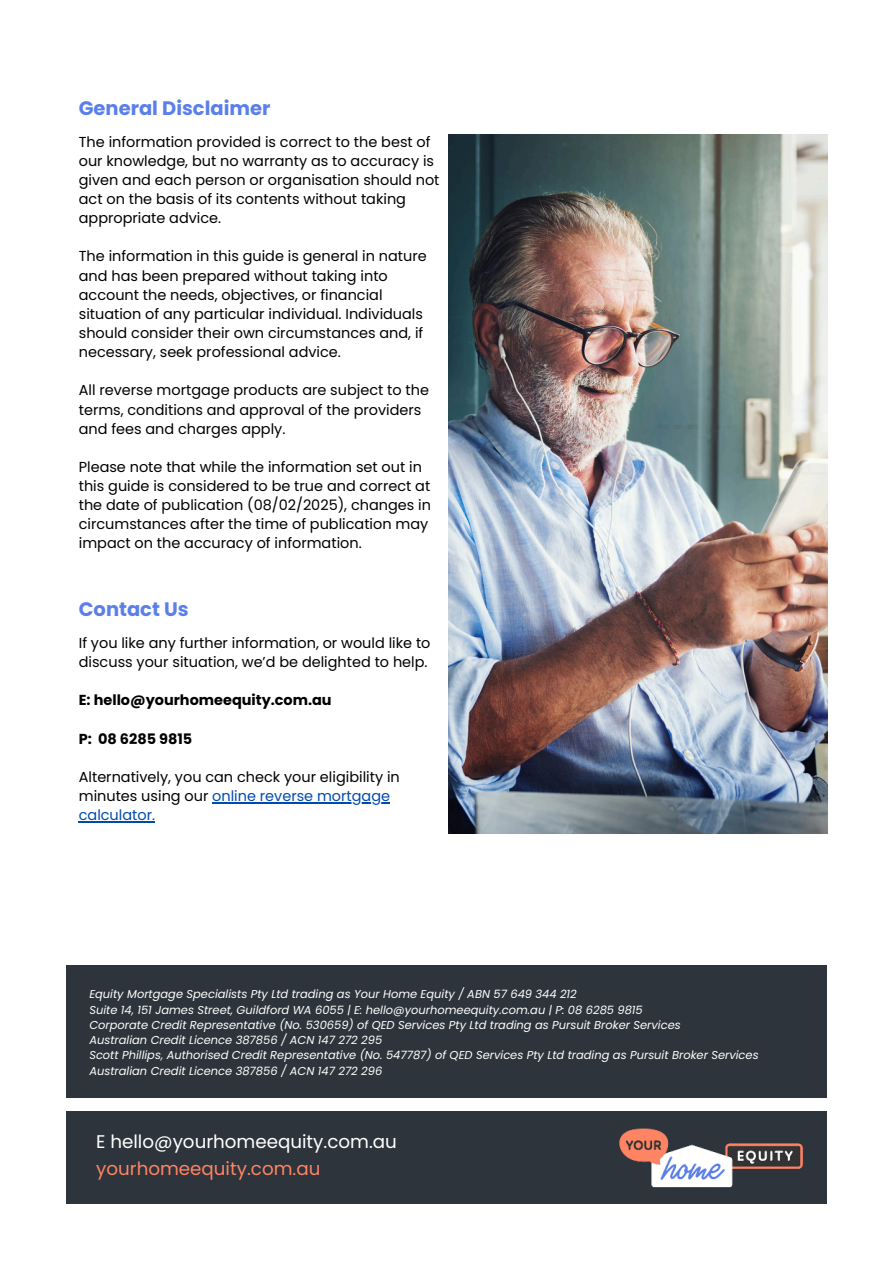
<style>
.page{position:relative;width:894px;height:1264px;background:#fff}
.page>*{position:absolute;margin:0;border:0;box-sizing:border-box;transform-origin:0 0}
.t1{font:700 19.5px "Poppins";color:#5b7fe9}
.t2{font:18.3px "Poppins";color:#fff}
.t3{font:18.3px "Poppins";color:#ff8464}
.t4{font:14.4px/19.2px "Poppins";color:#000}
.t5{font:700 14.4px "Poppins";color:#000}
.t6{font:italic 11.4px/15.3px "Poppins";color:#fefefe}
.s1{color:#004aad}
</style>
<div class="page">
<div style="left:67px;top:1111px;width:759px;height:92px;background:#2d343b"></div>
<img style="left:594px;top:1128px;width:232px;height:76px">
<div style="left:67px;top:965px;width:759px;height:132px;background:#2d343b"></div>
<img style="left:449px;top:135px;width:378px;height:698px">
<hr style="left:212px;top:802px;width:178px;height:1px;background:#004aad">
<hr style="left:79px;top:821px;width:76px;height:1px;background:#004aad">
<h1 class="t1" style="left:79px;top:97px;width:193px">General Disclaimer</h1>
<p class="t4" style="left:79px;top:132px;width:362px">The information provided is correct to the best of our knowledge, but no warranty as to accuracy is given and each person or organisation should not act on the basis of its contents without taking appropriate advice.</p>
<p class="t4" style="left:79px;top:247px;width:349px">The information in this guide is general in nature and has been prepared without taking into account the needs, objectives, or financial situation of any particular individual. Individuals should consider their own circumstances and, if necessary, seek professional advice.</p>
<p class="t4" style="left:79px;top:381px;width:351px">All reverse mortgage products are subject to the terms, conditions and approval of the providers and fees and charges apply.</p>
<p class="t4" style="left:79px;top:457px;width:353px">Please note that while the information set out in this guide is considered to be true and correct at the date of publication (08/02/2025), changes in circumstances after the time of publication may impact on the accuracy of information.</p>
<h1 class="t1" style="left:79px;top:598px;width:111px">Contact Us</h1>
<p class="t4" style="left:79px;top:633px;width:353px">If you like any further information, or would like to discuss your situation, we’d be delighted to help.</p>
<p class="t5" style="left:79px;top:692px;width:254px">E: hello@yourhomeequity.com.au</p>
<p class="t5" style="left:79px;top:730px;width:115px">P: 08 6285 9815</p>
<p class="t4" style="left:79px;top:767px;width:322px">Alternatively, you can check your eligibility in minutes using our <span class="s1">online reverse mortgage calculator.</span></p>
<p class="t6" style="left:89px;top:986px;width:670px">Equity Mortgage Specialists Pty Ltd trading as Your Home Equity / ABN 57 649 344 212<br>Suite 14, 151 James Street, Guildford WA 6055 | E: hello@yourhomeequity.com.au | P: 08 6285 9815<br>Corporate Credit Representative (No. 530659) of QED Services Pty Ltd trading as Pursuit Broker Services<br>Australian Credit Licence 387856 / ACN 147 272 295<br>Scott Phillips, Authorised Credit Representative (No. 547787) of QED Services Pty Ltd trading as Pursuit Broker Services Australian Credit Licence 387856 / ACN 147 272 296</p>
<p class="t2" style="left:96px;top:1131px;width:302px">E hello@yourhomeequity.com.au</p>
<p class="t3" style="left:96px;top:1158px;width:226px">yourhomeequity.com.au</p>
</div>
